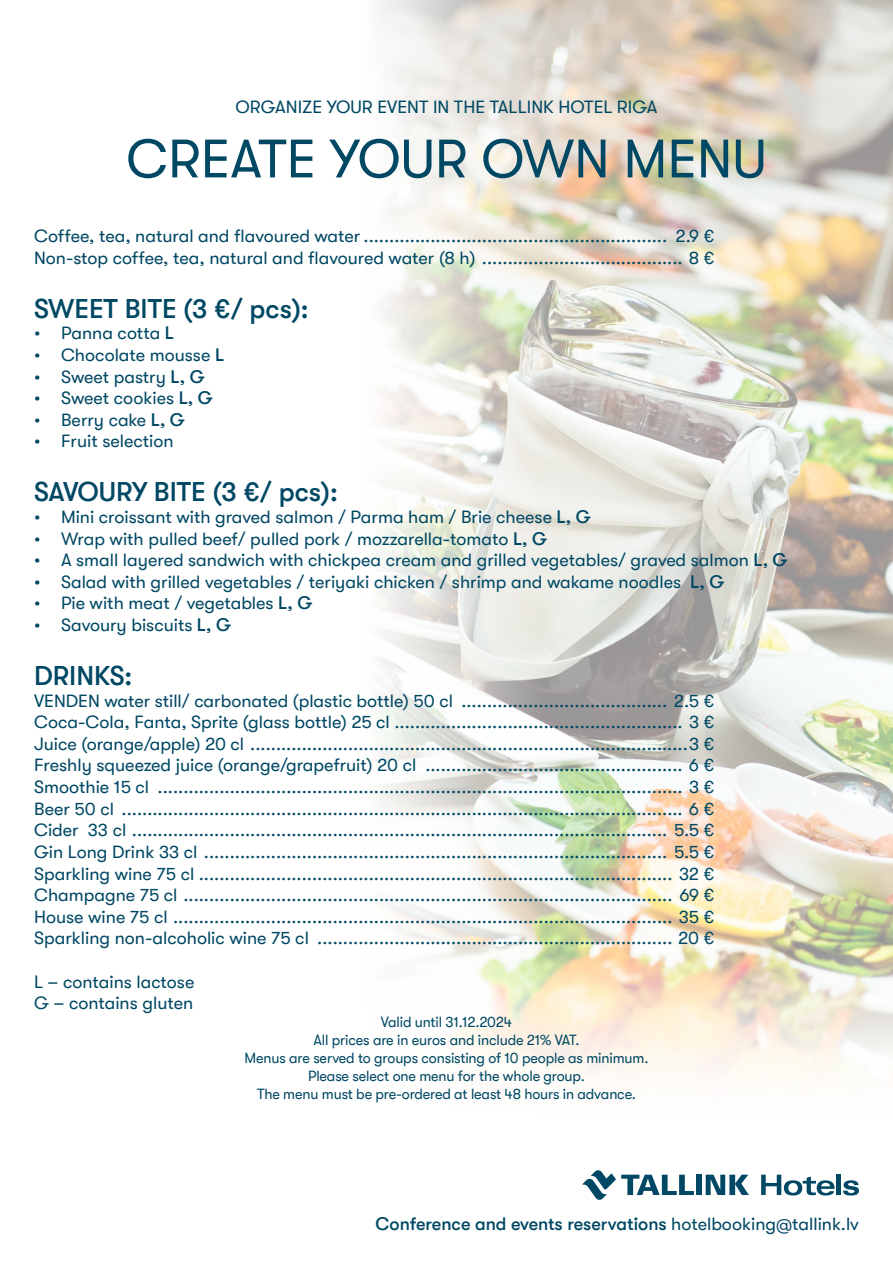
<style>
.page{position:relative;width:893px;height:1263px;background:#fff}
.page>*{position:absolute;margin:0;border:0;box-sizing:border-box;transform-origin:0 0}
.t1{font:54px "GT Walsheim Pro";color:#004864}
.t2{font:500 27px "GT Walsheim Pro";color:#004864}
.t3{font:18px/21.6px "GT Walsheim Pro";color:#004864}
.t4{font:500 18px "GT Walsheim Pro";color:#004864}
.t5{font:15px/18px "GT Walsheim Pro";letter-spacing:-.01em;color:#004864;text-align:center;scale:.96 1}
.s1{font-weight:500}
.s2{font-weight:400}
</style>
<div class="page">
<img style="left:380px;top:0;width:513px;height:1076px">
<svg style="left:761px;top:1175px;width:73px;height:20px"></svg>
<hr style="left:837px;top:1175px;width:4px;height:20px;background:#004864">
<svg style="left:843px;top:1180px;width:16px;height:15px"></svg>
<div style="left:696px;top:1175px;width:6px;height:20px;background:#004864"></div>
<svg style="left:706px;top:1175px;width:43px;height:20px"></svg>
<svg style="left:583px;top:1170px;width:111px;height:30px"></svg>
<p class="t3" style="left:235px;top:96px;width:423px">ORGANIZE YOUR EVENT IN THE TALLINK HOTEL RIGA</p>
<h1 class="t1" style="left:126px;top:129px;width:642px">CREATE YOUR OWN MENU</h1>
<p class="t3" style="left:34px;top:225px;width:682px">Coffee, tea, natural and flavoured water ........................................................... 2.9 €<br>Non-stop coffee, tea, natural and flavoured water (8 h) ....................................... 8 €</p>
<h2 class="t2" style="left:34px;top:293px;width:276px">SWEET BITE (3 €/ pcs):</h2>
<p class="t3" style="left:34px;top:323px;width:142px">• Panna cotta <span class="s1">L</span></p>
<p class="t3" style="left:34px;top:344px;width:192px">• Chocolate mousse <span class="s1">L</span></p>
<p class="t3" style="left:34px;top:366px;width:172px">• Sweet pastry <span class="s1">L, G</span></p>
<p class="t3" style="left:34px;top:387px;width:180px">• Sweet cookies <span class="s1">L, G</span></p>
<p class="t3" style="left:34px;top:409px;width:152px">• Berry cake <span class="s1">L, G</span></p>
<p class="t3" style="left:34px;top:431px;width:141px">• Fruit selection</p>
<h2 class="t2" style="left:34px;top:477px;width:305px">SAVOURY BITE (3 €/ pcs):</h2>
<p class="t3" style="left:34px;top:506px;width:558px">• Mini croissant with graved salmon / Parma ham / Brie cheese <span class="s1">L, G</span></p>
<p class="t3" style="left:34px;top:528px;width:515px">• Wrap with pulled beef/ pulled pork / mozzarella-tomato <span class="s1">L, G</span></p>
<p class="t3" style="left:34px;top:549px;width:755px">• A small layered sandwich with chickpea cream and grilled vegetables/ graved salmon <span class="s1">L, G</span></p>
<p class="t3" style="left:34px;top:571px;width:692px">• Salad with grilled vegetables / teriyaki chicken / shrimp and wakame noodles <span class="s1">L, G</span></p>
<p class="t3" style="left:34px;top:593px;width:280px">• Pie with meat / vegetables <span class="s1">L, G</span></p>
<p class="t3" style="left:34px;top:614px;width:199px">• Savoury biscuits <span class="s1">L, G</span></p>
<h2 class="t2" style="left:34px;top:660px;width:100px">DRINKS:</h2>
<p class="t3" style="left:34px;top:690px;width:682px;text-align:justify">VENDEN water still/ carbonated (plastic bottle) 50 cl ........................................ 2.5 € Coca-Cola, Fanta, Sprite (glass bottle) 25 cl ........................................................ 3 € Juice (orange/apple) 20 cl .....................................................................................3 € Freshly squeezed juice (orange/grapefruit) 20 cl .................................................. 6 € Smoothie 15 cl ...................................................................................................... 3 € Beer 50 cl ............................................................................................................. 6 € Cider 33 cl ........................................................................................................ 5.5 € Gin Long Drink 33 cl .......................................................................................... 5.5 € Sparkling wine 75 cl ............................................................................................ 32 € Champagne 75 cl ............................................................................................... 69 € House wine 75 cl ................................................................................................. 35 € Sparkling non-alcoholic wine 75 cl ..................................................................... 20 €</p>
<p class="t3" style="left:34px;top:971px;width:162px">L – contains lactose<br>G – contains gluten</p>
<p class="t5" style="left:245px;top:1013px;width:422px">Valid until 31.12.2024<br>All prices are in euros and include 21% VAT.<br>Menus are served to groups consisting of 10 people as minimum.<br>Please select one menu for the whole group.<br>The menu must be pre-ordered at least 48 hours in advance.</p>
<p class="t4" style="left:375px;top:1214px;width:485px">Conference and events reservations <span class="s2">hotelbooking@tallink.lv</span></p>
</div>
